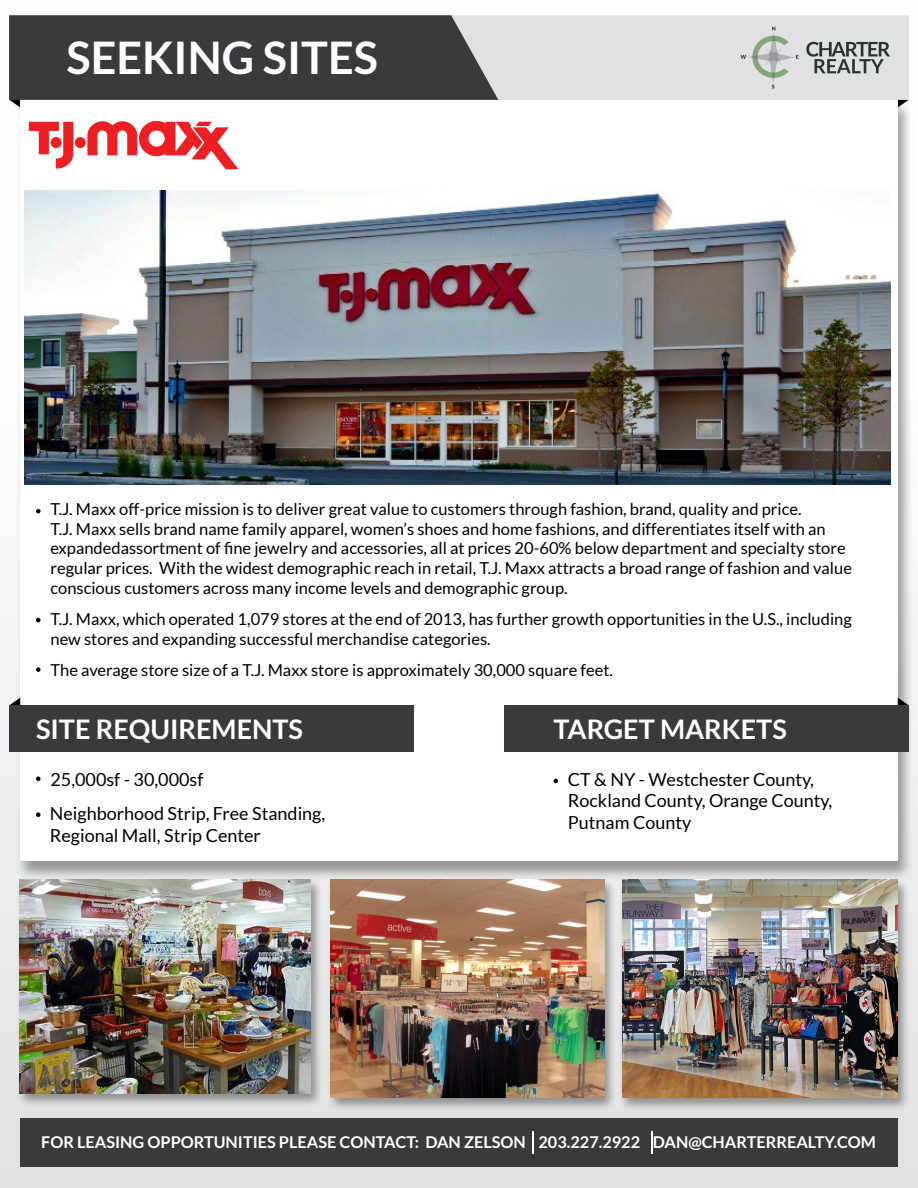
<style>
.page{position:relative;width:918px;height:1188px;background:#fff}
.page>*{position:absolute;margin:0;border:0;box-sizing:border-box;transform-origin:0 0}
.t1{font:700 45px "Lato";color:#fff}
.t2{font:700 27px "Lato";color:#fff}
.t3{font:18px/21.6px "Lato";color:#000}
.t4{font:16.5px/19.8px "Lato";color:#000}
.t5{font:700 16.35px "Lato";color:#fff}
</style>
<div class="page">
<div style="left:0;top:0;width:918px;height:1188px;background:linear-gradient(to bottom,#fff,#e2e3e4)"></div>
<div style="left:15px;top:99px;width:898px;height:782px;background:#000;opacity:.38"></div>
<div style="left:20px;top:99px;width:878px;height:761px;background:#fff"></div>
<svg style="left:9px;top:698px;width:11px;height:7px"></svg>
<div style="left:9px;top:705px;width:405px;height:47px;background:#3a3a3c"></div>
<svg style="left:554px;top:779px;width:4px;height:4px"></svg>
<svg style="left:36px;top:812px;width:5px;height:5px"></svg>
<svg style="left:36px;top:776px;width:5px;height:5px"></svg>
<svg style="left:36px;top:509px;width:5px;height:4px"></svg>
<svg style="left:898px;top:698px;width:11px;height:7px"></svg>
<div style="left:505px;top:705px;width:404px;height:47px;background:#3a3a3c"></div>
<div style="left:327px;top:877px;width:290px;height:235px;background:#000;opacity:.38"></div>
<img style="left:331px;top:880px;width:273px;height:218px">
<img style="left:25px;top:191px;width:866px;height:293px">
<div style="left:16px;top:878px;width:307px;height:230px;background:#000;opacity:.38"></div>
<img style="left:20px;top:880px;width:290px;height:214px">
<div style="left:618px;top:877px;width:293px;height:235px;background:#000;opacity:.38"></div>
<img style="left:622px;top:880px;width:276px;height:218px">
<div style="left:75px;top:137px;width:11px;height:11px;background:#ed1f24;border-radius:50%"></div>
<svg style="left:29px;top:122px;width:44px;height:47px"></svg>
<svg style="left:87px;top:121px;width:151px;height:48px"></svg>
<svg style="left:36px;top:618px;width:5px;height:4px"></svg>
<svg style="left:36px;top:667px;width:5px;height:5px"></svg>
<div style="left:20px;top:1118px;width:878px;height:48px;background:#3a3a3c"></div>
<hr style="left:532px;top:1131px;width:2px;height:22px;background:#fff">
<hr style="left:651px;top:1131px;width:2px;height:22px;background:#fff">
<svg style="left:9px;top:15px;width:900px;height:92px;background:#8e8f90"></svg>
<h1 class="t1" style="left:67px;top:32px;width:313px">SEEKING SITES</h1>
<p class="t4" style="left:51px;top:499px;width:803px">T.J. Maxx off-price mission is to deliver great value to customers through fashion, brand, quality and price.<br>T.J. Maxx sells brand name family apparel, women’s shoes and home fashions, and differentiates itself with an expandedassortment of fine jewelry and accessories, all at prices 20-60% below department and specialty store regular prices. With the widest demographic reach in retail, T.J. Maxx attracts a broad range of fashion and value conscious customers across many income levels and demographic group.</p>
<p class="t4" style="left:51px;top:609px;width:803px">T.J. Maxx, which operated 1,079 stores at the end of 2013, has further growth opportunities in the U.S., including new stores and expanding successful merchandise categories.</p>
<p class="t4" style="left:51px;top:660px;width:564px">The average store size of a T.J. Maxx store is approximately 30,000 square feet.</p>
<h2 class="t2" style="left:36px;top:714px;width:269px">SITE REQUIREMENTS</h2>
<p class="t3" style="left:51px;top:768px;width:154px">25,000sf - 30,000sf</p>
<p class="t3" style="left:50px;top:803px;width:277px">Neighborhood Strip, Free Standing,<br>Regional Mall, Strip Center</p>
<h2 class="t2" style="left:554px;top:714px;width:235px">TARGET MARKETS</h2>
<p class="t3" style="left:568px;top:768px;width:266px">CT &amp; NY - Westchester County,<br>Rockland County, Orange County,<br>Putnam County</p>
<p class="t5" style="left:41px;top:1133px;width:836px">FOR LEASING OPPORTUNITIES PLEASE CONTACT: DAN ZELSON 203.227.2922 DAN@CHARTERREALTY.COM</p>
</div>
